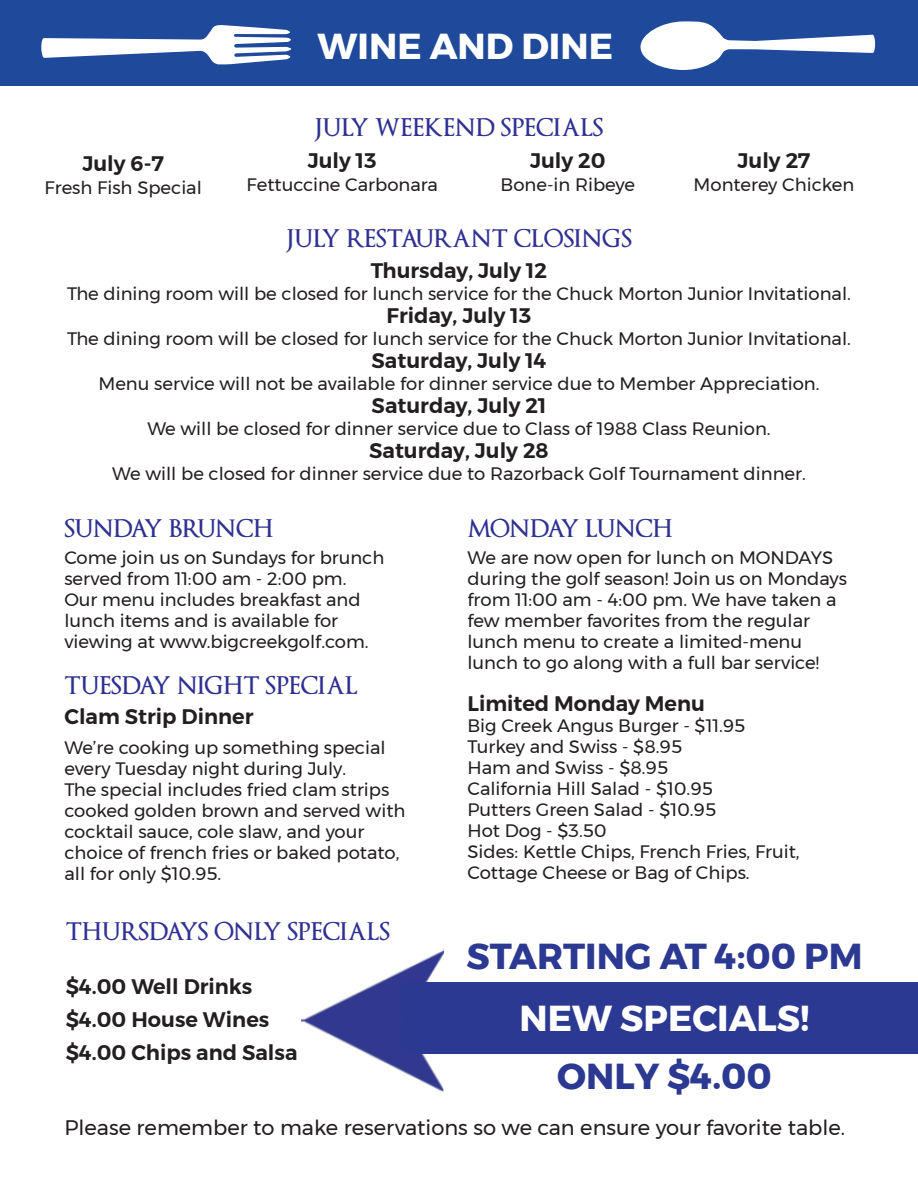
<style>
.page{position:relative;width:918px;height:1188px;background:#fff}
.page>*{position:absolute;margin:0;border:0;box-sizing:border-box;transform-origin:0 0}
.t1{font:700 36px "Montserrat";color:#2c3992}
.t2{font:700 36px "Montserrat";color:#fff}
.t3{font:600 24px "Optimus Princeps";color:#2e3092}
.t4{font:600 24px "Optimus Princeps";letter-spacing:-.025em;color:#2e3092}
.t5{font:600 21px/33px "Montserrat";color:#231f20}
.t6{font:21px "Montserrat";color:#231f20}
.t7{font:18px/21px "Montserrat";color:#231f20}
</style>
<div class="page">
<div style="left:0;top:0;width:918px;height:86px;background:#1f499a"></div>
<svg style="left:640px;top:21px;width:235px;height:49px"></svg>
<svg style="left:41px;top:25px;width:251px;height:39px"></svg>
<img style="left:301px;top:948px;width:143px;height:143px">
<div style="left:401px;top:982px;width:517px;height:72px;background:#2c3992"></div>
<h1 class="t2" style="left:318px;top:18px;width:297px">WINE AND DINE</h1>
<p class="t5" style="left:82px;top:147px;width:83px">July 6-7</p>
<p class="t7" style="left:45px;top:177px;width:159px">Fresh Fish Special</p>
<h2 class="t3" style="left:314px;top:114px;width:291px">JULY WEEKEND SPECIALS</h2>
<p class="t5" style="left:308px;top:144px;width:71px">July 13</p>
<p class="t7" style="left:247px;top:174px;width:193px">Fettuccine Carbonara</p>
<p class="t5" style="left:530px;top:144px;width:77px">July 20</p>
<p class="t7" style="left:501px;top:174px;width:136px">Bone-in Ribeye</p>
<p class="t5" style="left:738px;top:144px;width:74px">July 27</p>
<p class="t7" style="left:694px;top:174px;width:162px">Monterey Chicken</p>
<h2 class="t3" style="left:286px;top:226px;width:347px">JULY RESTAURANT CLOSINGS</h2>
<p class="t5" style="left:371px;top:254px;width:178px">Thursday, July 12</p>
<p class="t7" style="left:67px;top:283px;width:785px">The dining room will be closed for lunch service for the Chuck Morton Junior Invitational.</p>
<p class="t5" style="left:387px;top:299px;width:146px">Friday, July 13</p>
<p class="t7" style="left:67px;top:328px;width:785px">The dining room will be closed for lunch service for the Chuck Morton Junior Invitational.</p>
<p class="t5" style="left:372px;top:344px;width:176px">Saturday, July 14</p>
<p class="t7" style="left:98px;top:373px;width:723px">Menu service will not be available for dinner service due to Member Appreciation.</p>
<p class="t5" style="left:372px;top:389px;width:176px">Saturday, July 21</p>
<p class="t7" style="left:147px;top:418px;width:625px">We will be closed for dinner service due to Class of 1988 Class Reunion.</p>
<p class="t5" style="left:369px;top:434px;width:181px">Saturday, July 28</p>
<p class="t7" style="left:112px;top:463px;width:695px">We will be closed for dinner service due to Razorback Golf Tournament dinner.</p>
<h2 class="t3" style="left:64px;top:515px;width:211px">SUNDAY BRUNCH</h2>
<p class="t7" style="left:64px;top:547px;width:322px">Come join us on Sundays for brunch served from 11:00 am - 2:00 pm.<br>Our menu includes breakfast and lunch items and is available for viewing at www.bigcreekgolf.com.</p>
<h2 class="t3" style="left:65px;top:673px;width:295px">TUESDAY NIGHT SPECIAL</h2>
<p class="t5" style="left:65px;top:700px;width:190px">Clam Strip Dinner</p>
<p class="t7" style="left:65px;top:737px;width:342px">We’re cooking up something special every Tuesday night during July.<br>The special includes fried clam strips cooked golden brown and served with cocktail sauce, cole slaw, and your choice of french fries or baked potato, all for only $10.95.</p>
<h2 class="t4" style="left:467px;top:515px;width:207px">MONDAY LUNCH</h2>
<p class="t7" style="left:467px;top:547px;width:381px">We are now open for lunch on MONDAYS during the golf season! Join us on Mondays from 11:00 am - 4:00 pm. We have taken a few member favorites from the regular lunch menu to create a limited-menu lunch to go along with a full bar service!</p>
<p class="t5" style="left:467px;top:687px;width:239px">Limited Monday Menu</p>
<p class="t7" style="left:467px;top:715px;width:334px">Big Creek Angus Burger - $11.95<br>Turkey and Swiss - $8.95<br>Ham and Swiss - $8.95<br>California Hill Salad - $10.95<br>Putters Green Salad - $10.95<br>Hot Dog - $3.50<br>Sides: Kettle Chips, French Fries, Fruit,<br>Cottage Cheese or Bag of Chips.</p>
<h2 class="t3" style="left:66px;top:919px;width:326px">THURSDAYS ONLY SPECIALS</h2>
<p class="t5" style="left:66px;top:970px;width:233px">$4.00 Well Drinks $4.00 House Wines $4.00 Chips and Salsa</p>
<h1 class="t1" style="left:467px;top:928px;width:397px">STARTING AT 4:00 PM</h1>
<h1 class="t2" style="left:520px;top:990px;width:291px">NEW SPECIALS!</h1>
<h1 class="t1" style="left:557px;top:1047px;width:216px">ONLY $4.00</h1>
<p class="t6" style="left:64px;top:1111px;width:782px">Please remember to make reservations so we can ensure your favorite table.</p>
</div>
